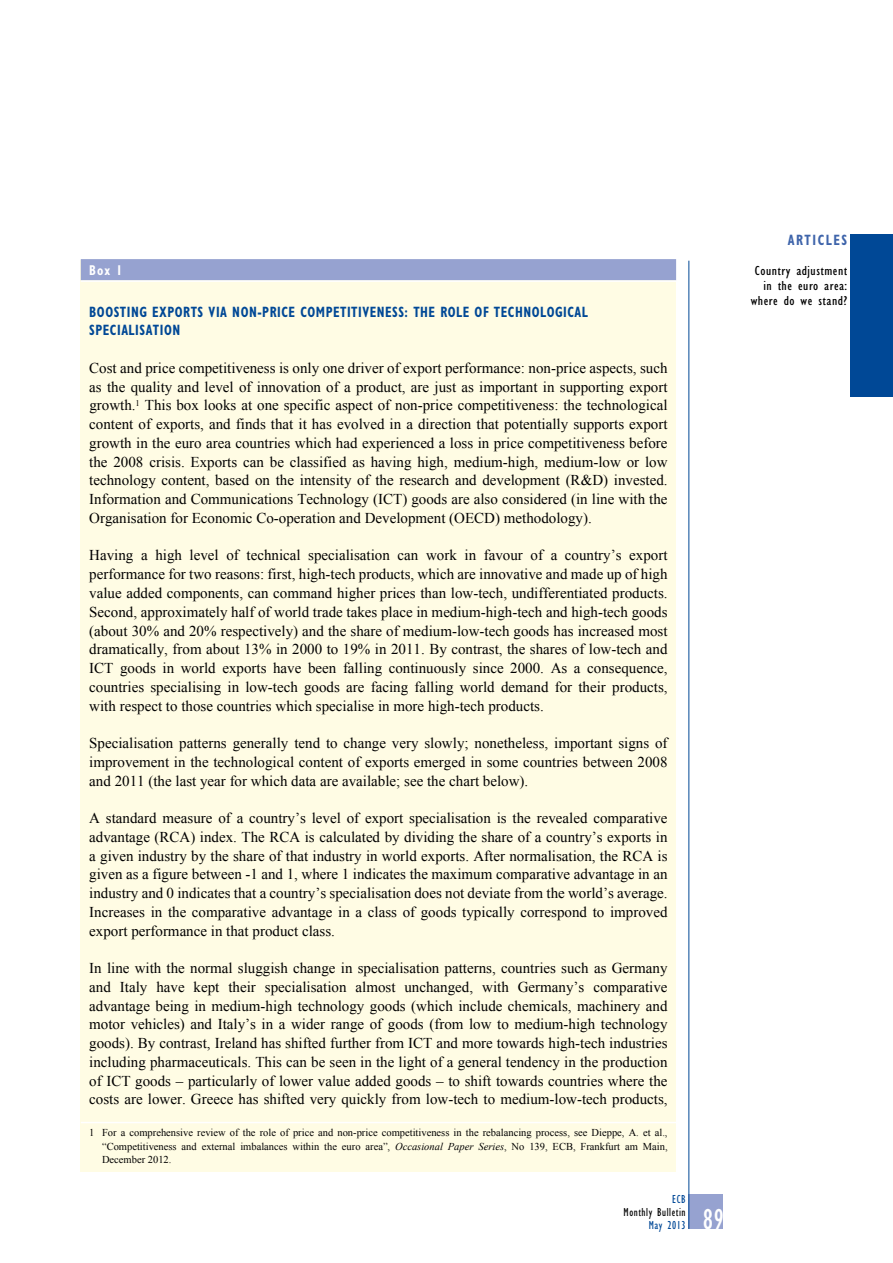
<style>
.page{position:relative;width:893px;height:1263px;background:#fff}
.page>*{position:absolute;margin:0;border:0;box-sizing:border-box;transform-origin:0 0}
.t1{font:condensed 30px "Gill Sans Myriad";color:#fff;scale:.95 1}
.t2{font:15px/18.8px "Times New Roman WGL";color:#000;text-align:justify}
.t3{font:700 condensed 15px/18.8px "Gill Sans Myriad";letter-spacing:.04em;color:#004896;scale:.85 1}
.t4{font:700 condensed 15px "Gill Sans Myriad";letter-spacing:.12em;color:#3e64aa;scale:.85 1}
.t5{font:700 condensed 14.25px "Gill Sans Myriad";color:#fff;scale:.85 1}
.t6{font:condensed 13.5px/15px "Gill Sans Myriad";letter-spacing:.035em;color:#000;text-align:right;scale:1.1 1}
.t7{font:condensed 12px "Gill Sans Myriad";letter-spacing:.05em;color:#000;scale:.95 1}
.t8{font:condensed 12px "Gill Sans Myriad";letter-spacing:.05em;color:#004896;scale:.95 1}
.t9{font:10.5px/13.5px "Times New Roman WGL";color:#000;text-align:justify}
.s1{font-style:italic}
</style>
<div class="page">
<div style="left:689px;top:1195px;width:34px;height:34px;background:#96a2d0"></div>
<hr style="left:689px;top:261px;width:1px;height:968px;background:#004896">
<div style="left:850px;top:235px;width:43px;height:162px;background:#004896"></div>
<div style="left:81px;top:260px;width:595px;height:911px;background:#fffce4"></div>
<div style="left:81px;top:259px;width:595px;height:21px;background:#96a2d0"></div>
<hr style="left:81px;top:280px;width:595px;height:2px;background:#fff">
<hr style="left:81px;top:1122px;width:595px;height:1px;background:#fff">
<p class="t5" style="left:89px;top:261px;width:41px">BOX 1</p>
<p class="t3" style="left:89px;top:302px;width:588px">BOOSTING EXPORTS VIA NON-PRICE COMPETITIVENESS: THE ROLE OF TECHNOLOGICAL<br>SPECIALISATION</p>
<p class="t2" style="left:89px;top:358px;width:580px">Cost and price competitiveness is only one driver of export performance: non-price aspects, such as the quality and level of innovation of a product, are just as important in supporting export growth.<sup>1</sup> This box looks at one specific aspect of non-price competitiveness: the technological content of exports, and finds that it has evolved in a direction that potentially supports export growth in the euro area countries which had experienced a loss in price competitiveness before the 2008 crisis. Exports can be classified as having high, medium-high, medium-low or low technology content, based on the intensity of the research and development (R&amp;D) invested.<br>Information and Communications Technology (ICT) goods are also considered (in line with the Organisation for Economic Co-operation and Development (OECD) methodology).</p>
<p class="t2" style="left:89px;top:546px;width:580px">Having a high level of technical specialisation can work in favour of a country’s export performance for two reasons: first, high-tech products, which are innovative and made up of high value added components, can command higher prices than low-tech, undifferentiated products.<br>Second, approximately half of world trade takes place in medium-high-tech and high-tech goods (about 30% and 20% respectively) and the share of medium-low-tech goods has increased most dramatically, from about 13% in 2000 to 19% in 2011. By contrast, the shares of low-tech and ICT goods in world exports have been falling continuously since 2000. As a consequence, countries specialising in low-tech goods are facing falling world demand for their products, with respect to those countries which specialise in more high-tech products.</p>
<p class="t2" style="left:89px;top:733px;width:580px">Specialisation patterns generally tend to change very slowly; nonetheless, important signs of improvement in the technological content of exports emerged in some countries between 2008 and 2011 (the last year for which data are available; see the chart below).</p>
<p class="t2" style="left:89px;top:808px;width:580px">A standard measure of a country’s level of export specialisation is the revealed comparative advantage (RCA) index. The RCA is calculated by dividing the share of a country’s exports in a given industry by the share of that industry in world exports. After normalisation, the RCA is given as a figure between -1 and 1, where 1 indicates the maximum comparative advantage in an industry and 0 indicates that a country’s specialisation does not deviate from the world’s average.<br>Increases in the comparative advantage in a class of goods typically correspond to improved export performance in that product class.</p>
<p class="t2" style="left:89px;top:958px;width:580px">In line with the normal sluggish change in specialisation patterns, countries such as Germany and Italy have kept their specialisation almost unchanged, with Germany’s comparative advantage being in medium-high technology goods (which include chemicals, machinery and motor vehicles) and Italy’s in a wider range of goods (from low to medium-high technology goods). By contrast, Ireland has shifted further from ICT and more towards high-tech industries including pharmaceuticals. This can be seen in the light of a general tendency in the production of ICT goods – particularly of lower value added goods – to shift towards countries where the costs are lower. Greece has shifted very quickly from low-tech to medium-low-tech products,</p>
<p class="t9" style="left:102px;top:1125px;width:567px;text-indent:-13px">1 For a comprehensive review of the role of price and non-price competitiveness in the rebalancing process, see Dieppe, A. et al., “Competitiveness and external imbalances within the euro area”, <span class="s1">Occasional Paper Series</span>, No 139, ECB, Frankfurt am Main, December 2012.</p>
<p class="t8" style="left:672px;top:1192px;width:16px">ECB</p>
<p class="t7" style="left:624px;top:1205px;width:67px">Monthly Bulletin</p>
<p class="t8" style="left:649px;top:1218px;width:40px">May 2013</p>
<h1 class="t1" style="left:703px;top:1201px;width:23px">89</h1>
<p class="t4" style="left:788px;top:231px;width:70px">ARTICLES</p>
<p class="t6" style="left:751px;top:263px;width:89px">Country adjustment in the euro area: where do we stand?</p>
</div>
